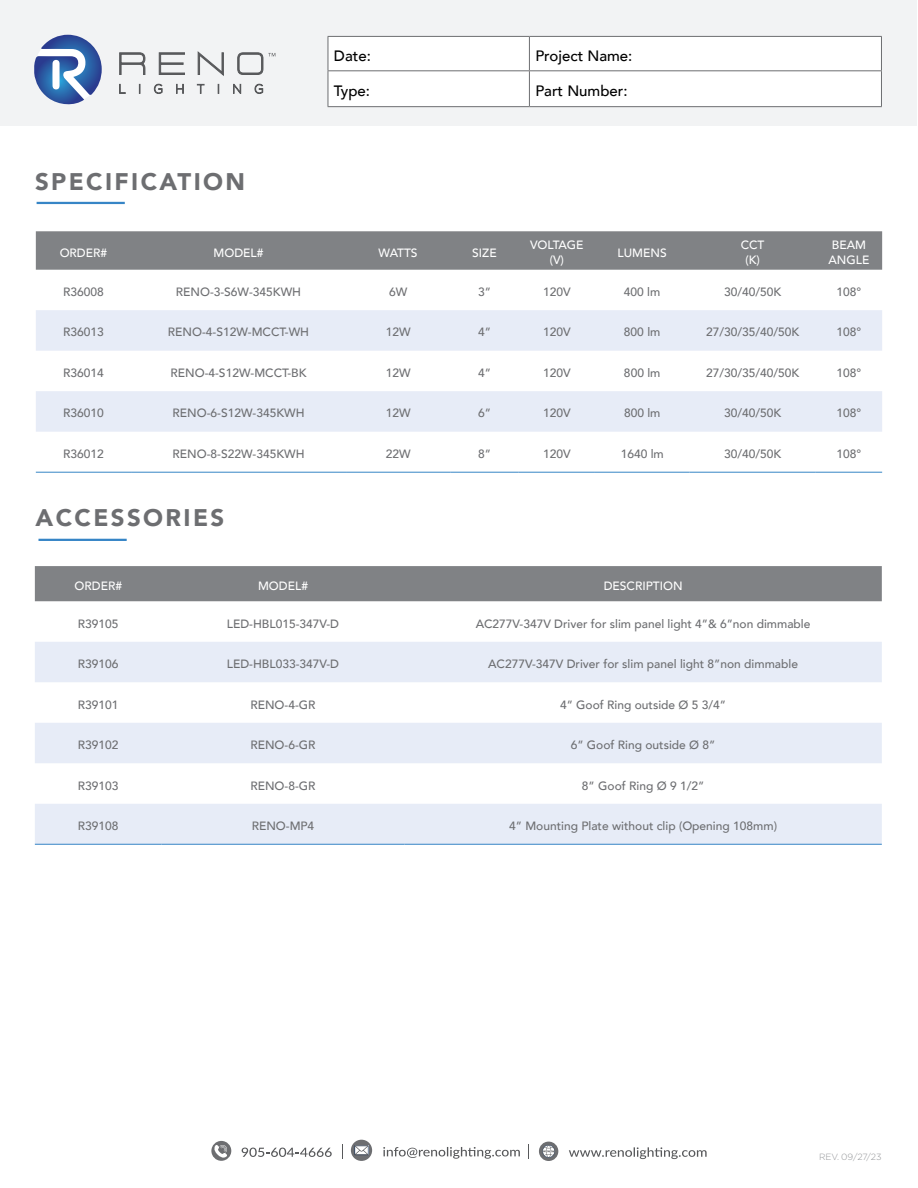
<style>
.page{position:relative;width:918px;height:1188px;background:#fff}
.page>*{position:absolute;margin:0;border:0;box-sizing:border-box;transform-origin:0 0}
.t1{font:900 24px "Avenir";letter-spacing:.1em;color:#6d6e71}
.t2{font:500 15px "Avenir";color:#000}
.t3{font:500 12px "Avenir";color:#6d6e71}
.t4{font:500 12px/14.4px "Avenir";color:#fff;text-align:center}
.t5{font:300 9px "Gotham";color:#939598}
</style>
<div class="page">
<svg style="left:383px;top:1147px;width:137px;height:12px"></svg>
<div style="left:351px;top:1140px;width:21px;height:21px;background:#6d6e71;border-radius:50%"></div>
<svg style="left:354px;top:1145px;width:15px;height:10px"></svg>
<svg style="left:569px;top:1147px;width:138px;height:12px"></svg>
<div style="left:539px;top:1142px;width:19px;height:19px;background:#6d6e71;border-radius:50%"></div>
<svg style="left:542px;top:1145px;width:13px;height:13px"></svg>
<svg style="left:242px;top:1148px;width:90px;height:9px"></svg>
<div style="left:211px;top:1141px;width:20px;height:20px;background:#6d6e71;border-radius:50%"></div>
<svg style="left:213px;top:1145px;width:14px;height:13px"></svg>
<svg style="left:342px;top:1145px;width:1px;height:14px"></svg>
<svg style="left:528px;top:1145px;width:1px;height:14px"></svg>
<div style="left:1px;top:0;width:916px;height:126px;background:#f2f3f4"></div>
<svg style="left:119px;top:52px;width:27px;height:23px"></svg>
<svg style="left:158px;top:52px;width:27px;height:23px"></svg>
<svg style="left:197px;top:51px;width:27px;height:25px"></svg>
<svg style="left:119px;top:84px;width:7px;height:10px"></svg>
<svg style="left:153px;top:83px;width:10px;height:11px"></svg>
<svg style="left:176px;top:84px;width:8px;height:10px"></svg>
<svg style="left:197px;top:84px;width:8px;height:10px"></svg>
<svg style="left:233px;top:83px;width:9px;height:11px"></svg>
<svg style="left:254px;top:83px;width:10px;height:11px"></svg>
<svg style="left:34px;top:35px;width:68px;height:70px"></svg>
<svg style="left:237px;top:52px;width:38px;height:23px"></svg>
<hr style="left:37px;top:202px;width:88px;height:2px;background:#3685c6">
<div style="left:36px;top:231px;width:846px;height:39px;background:#808285"></div>
<svg style="left:36px;top:310px;width:846px;height:122px;fill:#e7ecf7"></svg>
<hr style="left:36px;top:472px;width:95px;height:1px;background:#3685c6">
<hr style="left:131px;top:472px;width:215px;height:1px;background:#3685c6">
<hr style="left:346px;top:472px;width:104px;height:1px;background:#3685c6">
<hr style="left:450px;top:472px;width:69px;height:1px;background:#3685c6">
<hr style="left:519px;top:472px;width:76px;height:1px;background:#3685c6">
<hr style="left:595px;top:472px;width:94px;height:1px;background:#3685c6">
<hr style="left:689px;top:472px;width:127px;height:1px;background:#3685c6">
<hr style="left:816px;top:472px;width:66px;height:1px;background:#3685c6">
<div style="left:329px;top:37px;width:552px;height:69px;background:#fff"></div>
<hr style="left:328px;top:36px;width:201px;height:1px;background:#6d6e71">
<hr style="left:328px;top:37px;width:1px;height:33px;background:#6d6e71">
<hr style="left:529px;top:36px;width:353px;height:1px;background:#6d6e71">
<hr style="left:529px;top:37px;width:1px;height:33px;background:#6d6e71">
<hr style="left:881px;top:37px;width:1px;height:33px;background:#6d6e71">
<hr style="left:328px;top:70px;width:201px;height:1px;background:#6d6e71">
<hr style="left:328px;top:71px;width:1px;height:35px;background:#6d6e71">
<hr style="left:529px;top:70px;width:353px;height:1px;background:#6d6e71">
<hr style="left:529px;top:71px;width:1px;height:35px;background:#6d6e71">
<hr style="left:881px;top:71px;width:1px;height:35px;background:#6d6e71">
<hr style="left:328px;top:106px;width:201px;height:1px;background:#6d6e71">
<hr style="left:529px;top:106px;width:353px;height:1px;background:#6d6e71">
<hr style="left:39px;top:539px;width:88px;height:2px;background:#3685c6">
<div style="left:35px;top:566px;width:847px;height:35px;background:#808285"></div>
<svg style="left:35px;top:642px;width:847px;height:202px;fill:#e7ecf7"></svg>
<hr style="left:35px;top:844px;width:127px;height:1px;background:#3685c6">
<hr style="left:162px;top:844px;width:242px;height:1px;background:#3685c6">
<hr style="left:404px;top:844px;width:478px;height:1px;background:#3685c6">
<h1 class="t1" style="left:35px;top:161px;width:212px">SPECIFICATION</h1>
<p class="t2" style="left:334px;top:43px;width:38px">Date:</p>
<p class="t2" style="left:535px;top:43px;width:98px">Project Name:</p>
<p class="t2" style="left:334px;top:78px;width:38px">Type:</p>
<p class="t2" style="left:535px;top:78px;width:94px">Part Number:</p>
<p class="t4" style="left:60px;top:244px;width:49px">ORDER#</p>
<p class="t4" style="left:214px;top:244px;width:51px">MODEL#</p>
<p class="t4" style="left:379px;top:244px;width:41px">WATTS</p>
<p class="t4" style="left:472px;top:244px;width:26px">SIZE</p>
<p class="t4" style="left:530px;top:237px;width:55px">VOLTAGE (V)</p>
<p class="t4" style="left:618px;top:244px;width:51px">LUMENS</p>
<p class="t4" style="left:741px;top:237px;width:25px">CCT (K)</p>
<p class="t4" style="left:829px;top:237px;width:42px;text-align:left">BEAM<br>ANGLE</p>
<p class="t3" style="left:63px;top:281px;width:42px">R36008</p>
<p class="t3" style="left:176px;top:281px;width:127px">RENO-3-S6W-345KWH</p>
<p class="t3" style="left:389px;top:281px;width:20px">6W</p>
<p class="t3" style="left:478px;top:281px;width:14px">3”</p>
<p class="t3" style="left:543px;top:281px;width:29px">120V</p>
<p class="t3" style="left:624px;top:281px;width:38px">400 lm</p>
<p class="t3" style="left:724px;top:281px;width:59px">30/40/50K</p>
<p class="t3" style="left:837px;top:281px;width:26px">108°</p>
<p class="t3" style="left:63px;top:322px;width:42px">R36013</p>
<p class="t3" style="left:168px;top:322px;width:143px">RENO-4-S12W-MCCT-WH</p>
<p class="t3" style="left:386px;top:322px;width:26px">12W</p>
<p class="t3" style="left:478px;top:322px;width:14px">4”</p>
<p class="t3" style="left:543px;top:322px;width:29px">120V</p>
<p class="t3" style="left:624px;top:322px;width:38px">800 lm</p>
<p class="t3" style="left:706px;top:322px;width:95px">27/30/35/40/50K</p>
<p class="t3" style="left:837px;top:322px;width:26px">108°</p>
<p class="t3" style="left:63px;top:362px;width:42px">R36014</p>
<p class="t3" style="left:171px;top:362px;width:138px">RENO-4-S12W-MCCT-BK</p>
<p class="t3" style="left:386px;top:362px;width:26px">12W</p>
<p class="t3" style="left:478px;top:362px;width:14px">4”</p>
<p class="t3" style="left:543px;top:362px;width:29px">120V</p>
<p class="t3" style="left:624px;top:362px;width:38px">800 lm</p>
<p class="t3" style="left:706px;top:362px;width:95px">27/30/35/40/50K</p>
<p class="t3" style="left:837px;top:362px;width:26px">108°</p>
<p class="t3" style="left:63px;top:403px;width:42px">R36010</p>
<p class="t3" style="left:173px;top:403px;width:134px">RENO-6-S12W-345KWH</p>
<p class="t3" style="left:386px;top:403px;width:26px">12W</p>
<p class="t3" style="left:478px;top:403px;width:14px">6”</p>
<p class="t3" style="left:543px;top:403px;width:29px">120V</p>
<p class="t3" style="left:624px;top:403px;width:38px">800 lm</p>
<p class="t3" style="left:724px;top:403px;width:59px">30/40/50K</p>
<p class="t3" style="left:837px;top:403px;width:26px">108°</p>
<p class="t3" style="left:63px;top:443px;width:42px">R36012</p>
<p class="t3" style="left:173px;top:443px;width:134px">RENO-8-S22W-345KWH</p>
<p class="t3" style="left:386px;top:443px;width:26px">22W</p>
<p class="t3" style="left:478px;top:443px;width:14px">8”</p>
<p class="t3" style="left:543px;top:443px;width:29px">120V</p>
<p class="t3" style="left:621px;top:443px;width:45px">1640 lm</p>
<p class="t3" style="left:724px;top:443px;width:59px">30/40/50K</p>
<p class="t3" style="left:837px;top:443px;width:26px">108°</p>
<h1 class="t1" style="left:36px;top:497px;width:190px">ACCESSORIES</h1>
<p class="t4" style="left:74px;top:578px;width:49px">ORDER#</p>
<p class="t4" style="left:258px;top:578px;width:51px">MODEL#</p>
<p class="t4" style="left:604px;top:578px;width:80px">DESCRIPTION</p>
<p class="t3" style="left:78px;top:613px;width:42px">R39105</p>
<p class="t3" style="left:227px;top:613px;width:114px">LED-HBL015-347V-D</p>
<p class="t3" style="left:476px;top:613px;width:336px">AC277V-347V Driver for slim panel light 4”&amp; 6”non dimmable</p>
<p class="t3" style="left:78px;top:653px;width:42px">R39106</p>
<p class="t3" style="left:227px;top:653px;width:114px">LED-HBL033-347V-D</p>
<p class="t3" style="left:488px;top:653px;width:311px">AC277V-347V Driver for slim panel light 8”non dimmable</p>
<p class="t3" style="left:78px;top:694px;width:42px">R39101</p>
<p class="t3" style="left:250px;top:694px;width:67px">RENO-4-GR</p>
<p class="t3" style="left:560px;top:694px;width:168px">4” Goof Ring outside Ø 5 3/4”</p>
<p class="t3" style="left:78px;top:734px;width:42px">R39102</p>
<p class="t3" style="left:250px;top:734px;width:67px">RENO-6-GR</p>
<p class="t3" style="left:571px;top:734px;width:146px">6” Goof Ring outside Ø 8”</p>
<p class="t3" style="left:78px;top:775px;width:42px">R39103</p>
<p class="t3" style="left:250px;top:775px;width:67px">RENO-8-GR</p>
<p class="t3" style="left:582px;top:775px;width:124px">8” Goof Ring Ø 9 1/2”</p>
<p class="t3" style="left:78px;top:815px;width:42px">R39108</p>
<p class="t3" style="left:252px;top:815px;width:64px">RENO-MP4</p>
<p class="t3" style="left:509px;top:815px;width:269px">4” Mounting Plate without clip (Opening 108mm)</p>
<p class="t5" style="left:819px;top:1152px;width:64px">REV. 09/27/23</p>
</div>
